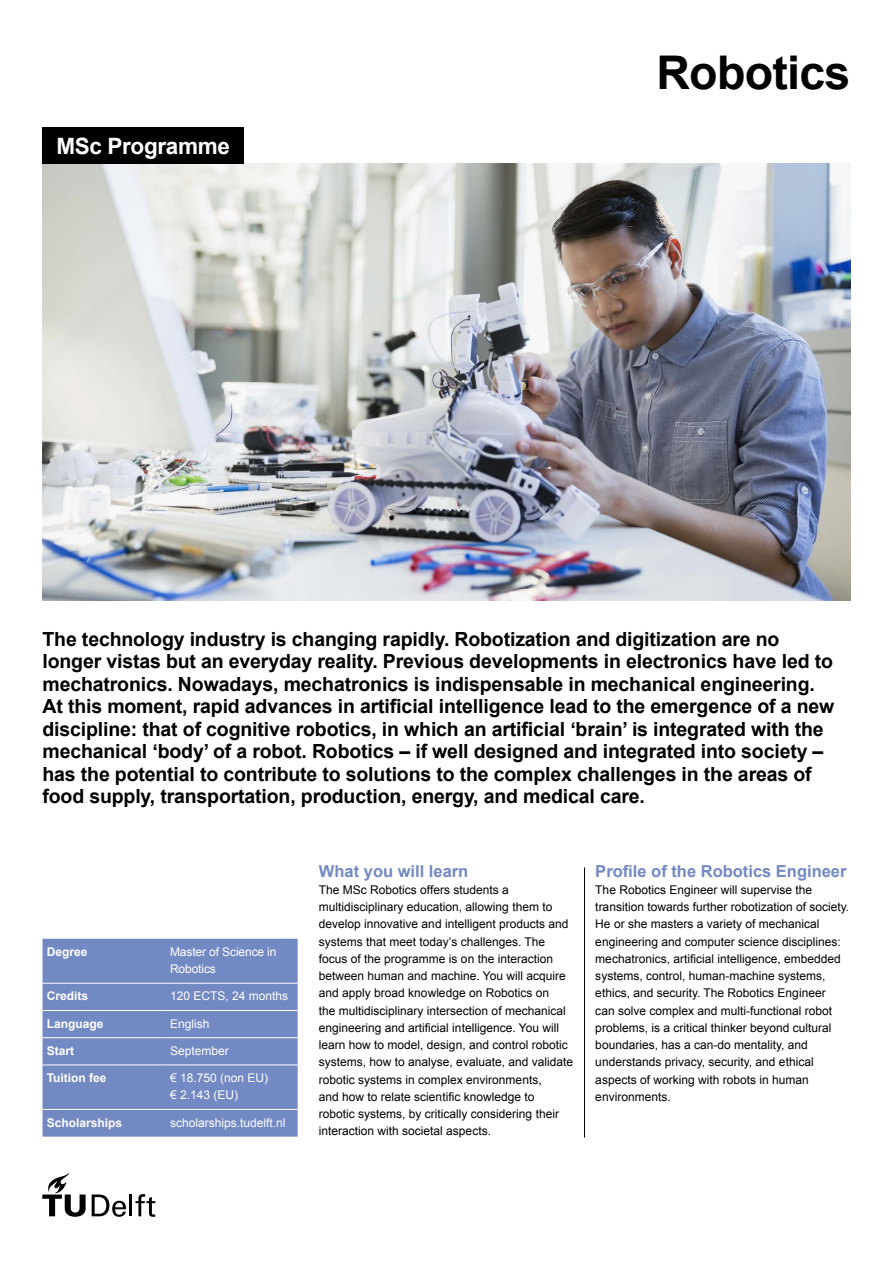
<style>
.page{position:relative;width:893px;height:1263px;background:#fff}
.page>*{position:absolute;margin:0;border:0;box-sizing:border-box;transform-origin:0 0}
.t1{font:700 46.5px "Arial";letter-spacing:-.015em;color:#000}
.t2{font:700 22.5px "Arial";letter-spacing:-.015em;color:#fff}
.t3{font:700 19.5px/22.5px "Arial";letter-spacing:-.01em;color:#000}
.t4{font:700 16.5px "Arial";color:#7389c3}
.t5{font:12px/17.2px "Arial";color:#000}
.t6{font:12px/17.2px "Arial";color:#fff}
.t7{font:700 12px "Arial";color:#fff}
</style>
<div class="page">
<hr style="left:129px;top:1194px;width:3px;height:22px;background:#000">
<svg style="left:42px;top:1173px;width:44px;height:44px"></svg>
<svg style="left:135px;top:1194px;width:20px;height:23px"></svg>
<svg style="left:92px;top:1194px;width:34px;height:23px"></svg>
<hr style="left:584px;top:867px;width:1px;height:270px;background:#000">
<img style="left:43px;top:163px;width:807px;height:437px">
<div style="left:43px;top:128px;width:201px;height:36px;background:#000"></div>
<div style="left:43px;top:939px;width:255px;height:198px;background:#7389c3"></div>
<hr style="left:43px;top:983px;width:123px;height:1px;background:#fff">
<hr style="left:166px;top:983px;width:132px;height:1px;background:#fff">
<hr style="left:43px;top:1010px;width:123px;height:1px;background:#fff">
<hr style="left:166px;top:1010px;width:132px;height:1px;background:#fff">
<hr style="left:43px;top:1037px;width:123px;height:1px;background:#fff">
<hr style="left:166px;top:1037px;width:132px;height:1px;background:#fff">
<hr style="left:43px;top:1064px;width:123px;height:1px;background:#fff">
<hr style="left:166px;top:1064px;width:132px;height:1px;background:#fff">
<hr style="left:43px;top:1109px;width:123px;height:1px;background:#fff">
<hr style="left:166px;top:1109px;width:132px;height:1px;background:#fff">
<h2 class="t2" style="left:56px;top:131px;width:175px">MSc Programme</h2>
<h1 class="t1" style="left:656px;top:42px;width:196px">Robotics</h1>
<p class="t3" style="left:43px;top:628px;width:793px">The technology industry is changing rapidly. Robotization and digitization are no longer vistas but an everyday reality. Previous developments in electronics have led to mechatronics. Nowadays, mechatronics is indispensable in mechanical engineering.<br>At this moment, rapid advances in artificial intelligence lead to the emergence of a new discipline: that of cognitive robotics, in which an artificial ‘brain’ is integrated with the mechanical ‘body’ of a robot. Robotics – if well designed and integrated into society – has the potential to contribute to solutions to the complex challenges in the areas of food supply, transportation, production, energy, and medical care.</p>
<p class="t7" style="left:47px;top:944px;width:42px">Degree</p>
<p class="t6" style="left:170px;top:943px;width:108px">Master of Science in<br>Robotics</p>
<p class="t7" style="left:47px;top:988px;width:43px">Credits</p>
<p class="t6" style="left:170px;top:988px;width:120px">120 ECTS, 24 months</p>
<p class="t7" style="left:47px;top:1015px;width:58px">Language</p>
<p class="t6" style="left:170px;top:1015px;width:41px">English</p>
<p class="t7" style="left:47px;top:1043px;width:29px">Start</p>
<p class="t6" style="left:170px;top:1042px;width:60px">September</p>
<p class="t7" style="left:47px;top:1070px;width:61px">Tuition fee</p>
<p class="t6" style="left:170px;top:1069px;width:100px">€ 18.750 (non EU) € 2.143 (EU)</p>
<p class="t7" style="left:47px;top:1114px;width:77px">Scholarships</p>
<p class="t6" style="left:170px;top:1114px;width:117px">scholarships.tudelft.nl</p>
<h3 class="t4" style="left:319px;top:860px;width:151px">What you will learn</h3>
<p class="t5" style="left:319px;top:881px;width:256px">The MSc Robotics offers students a multidisciplinary education, allowing them to develop innovative and intelligent products and systems that meet today’s challenges. The focus of the programme is on the interaction between human and machine. You will acquire and apply broad knowledge on Robotics on<br>the multidisciplinary intersection of mechanical engineering and artificial intelligence. You will learn how to model, design, and control robotic systems, how to analyse, evaluate, and validate robotic systems in complex environments,<br>and how to relate scientific knowledge to robotic systems, by critically considering their interaction with societal aspects.</p>
<h3 class="t4" style="left:595px;top:860px;width:253px">Profile of the Robotics Engineer</h3>
<p class="t5" style="left:595px;top:881px;width:255px">The Robotics Engineer will supervise the transition towards further robotization of society.<br>He or she masters a variety of mechanical engineering and computer science disciplines: mechatronics, artificial intelligence, embedded systems, control, human-machine systems, ethics, and security. The Robotics Engineer<br>can solve complex and multi-functional robot problems, is a critical thinker beyond cultural boundaries, has a can-do mentality, and understands privacy, security, and ethical aspects of working with robots in human environments.</p>
</div>
